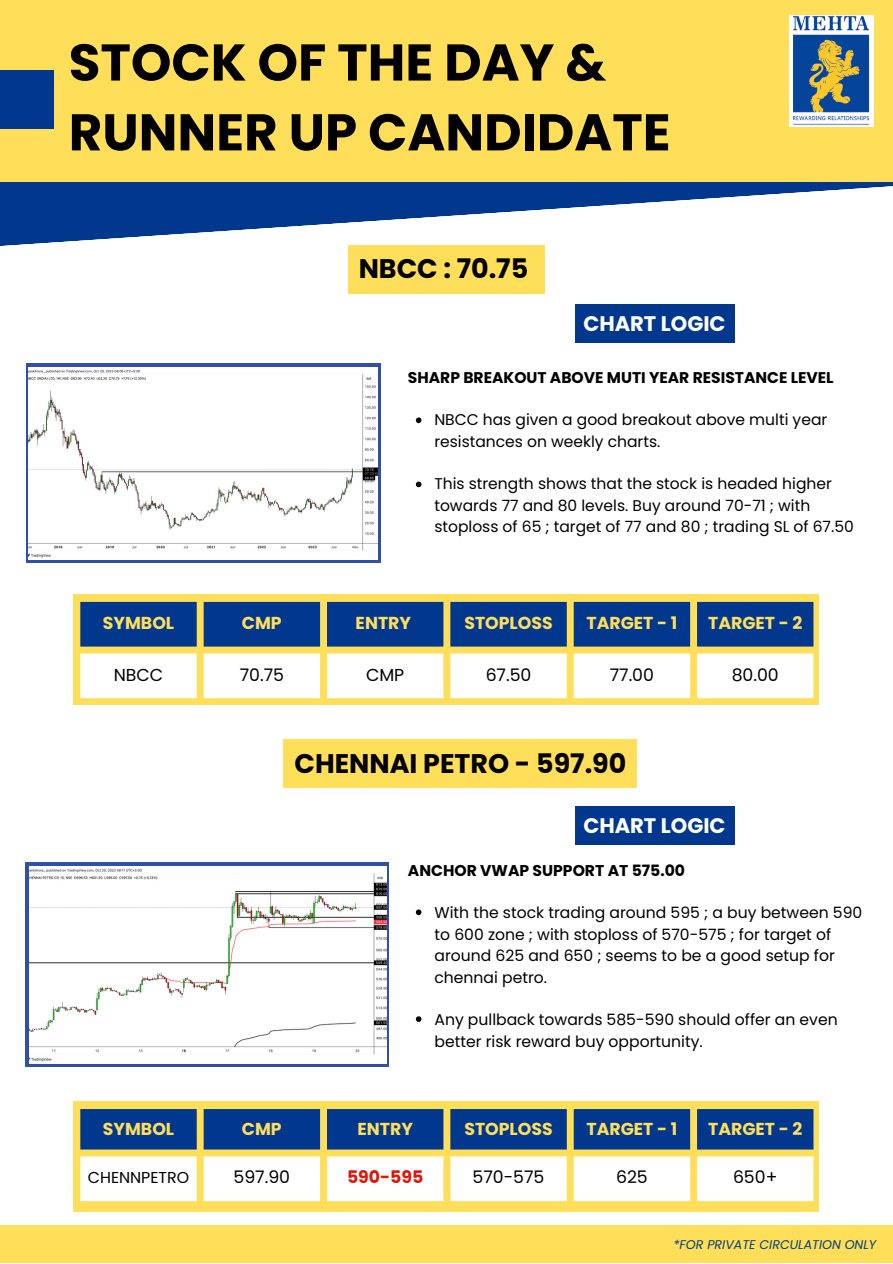
<style>
.page{position:relative;width:893px;height:1264px;background:#fff}
.page>*{position:absolute;margin:0;border:0;box-sizing:border-box;transform-origin:0 0}
.t1{font:700 51.6px/69.8px "Poppins";color:#000}
.t2{font:700 26.85px "Poppins";color:#000}
.t3{font:700 21px "Poppins";color:#fff}
.t4{font:700 17.25px "Poppins";color:#ffde59}
.t5{font:17.25px "Poppins";color:#000}
.t6{font:700 17.25px "Poppins";color:#df170a}
.t7{font:15.75px "Poppins";color:#000}
.t8{font:15.6px/21.3px "Poppins";color:#000}
.t9{font:700 15.6px "Poppins";color:#000}
.t10{font:15.45px/21.3px "Poppins";color:#000}
.t11{font:700 15.45px "Poppins";color:#000}
.t12{font:italic 12.6px "Poppins";color:#04407d}
</style>
<div class="page">
<svg style="left:0;top:182px;width:892px;height:65px;fill:#01388e"></svg>
<div style="left:0;top:0;width:892px;height:182px;background:#ffde59"></div>
<div style="left:0;top:1225px;width:892px;height:37px;background:#ffde59"></div>
<div style="left:0;top:70px;width:53px;height:59px;background:#01388e"></div>
<div style="left:789px;top:15px;width:85px;height:111px;background:#fff"></div>
<img style="left:793px;top:15px;width:76px;height:110px">
<svg style="left:26px;top:363px;width:354px;height:199px;fill:#304fa9"></svg>
<img style="left:29px;top:367px;width:349px;height:192px">
<div style="left:73px;top:594px;width:746px;height:110px;background:#ffde59"></div>
<div style="left:80px;top:602px;width:733px;height:44px;background:#01388e"></div>
<svg style="left:80px;top:653px;width:733px;height:45px"></svg>
<svg style="left:416px;top:417px;width:5px;height:6px"></svg>
<svg style="left:416px;top:481px;width:5px;height:6px"></svg>
<div style="left:575px;top:304px;width:159px;height:39px;background:#01388e"></div>
<svg style="left:416px;top:909px;width:5px;height:6px"></svg>
<svg style="left:416px;top:1016px;width:5px;height:5px"></svg>
<div style="left:575px;top:806px;width:159px;height:39px;background:#01388e"></div>
<svg style="left:26px;top:862px;width:363px;height:204px;fill:#304fa9"></svg>
<img style="left:29px;top:866px;width:357px;height:197px">
<div style="left:73px;top:1101px;width:746px;height:110px;background:#ffde59"></div>
<svg style="left:80px;top:1109px;width:733px;height:40px"></svg>
<svg style="left:80px;top:1156px;width:733px;height:45px"></svg>
<div style="left:348px;top:245px;width:196px;height:48px;background:#ffde59"></div>
<div style="left:283px;top:739px;width:354px;height:48px;background:#ffde59"></div>
<p class="t1" style="left:69px;top:28px;width:603px">STOCK OF THE DAY &amp;<br>RUNNER UP CANDIDATE</p>
<p class="t2" style="left:359px;top:250px;width:171px">NBCC : 70.75</p>
<p class="t3" style="left:583px;top:309px;width:144px">CHART LOGIC</p>
<p class="t11" style="left:408px;top:366px;width:427px">SHARP BREAKOUT ABOVE MUTI YEAR RESISTANCE LEVEL</p>
<p class="t10" style="left:434px;top:409px;width:394px">NBCC has given a good breakout above multi year resistances on weekly charts.</p>
<p class="t10" style="left:434px;top:473px;width:421px">This strength shows that the stock is headed higher towards 77 and 80 levels. Buy around 70-71 ; with stoploss of 65 ; target of 77 and 80 ; trading SL of 67.50</p>
<p class="t4" style="left:103px;top:610px;width:73px">SYMBOL</p>
<p class="t4" style="left:242px;top:610px;width:41px">CMP</p>
<p class="t4" style="left:355px;top:610px;width:57px">ENTRY</p>
<p class="t4" style="left:464px;top:610px;width:90px">STOPLOSS</p>
<p class="t4" style="left:586px;top:610px;width:92px">TARGET - 1</p>
<p class="t4" style="left:708px;top:610px;width:96px">TARGET - 2</p>
<p class="t5" style="left:114px;top:662px;width:51px">NBCC</p>
<p class="t5" style="left:240px;top:662px;width:46px">70.75</p>
<p class="t5" style="left:366px;top:662px;width:40px">CMP</p>
<p class="t5" style="left:485px;top:662px;width:47px">67.50</p>
<p class="t5" style="left:609px;top:662px;width:46px">77.00</p>
<p class="t5" style="left:731px;top:662px;width:49px">80.00</p>
<p class="t2" style="left:294px;top:744px;width:333px">CHENNAI PETRO - 597.90</p>
<p class="t3" style="left:583px;top:811px;width:144px">CHART LOGIC</p>
<p class="t9" style="left:408px;top:859px;width:278px">ANCHOR VWAP SUPPORT AT 575.00</p>
<p class="t8" style="left:434px;top:902px;width:429px">With the stock trading around 595 ; a buy between 590 to 600 zone ; with stoploss of 570-575 ; for target of around 625 and 650 ; seems to be a good setup for chennai petro.</p>
<p class="t8" style="left:434px;top:1009px;width:404px">Any pullback towards 585-590 should offer an even better risk reward buy opportunity.</p>
<p class="t4" style="left:103px;top:1116px;width:73px">SYMBOL</p>
<p class="t4" style="left:242px;top:1116px;width:41px">CMP</p>
<p class="t4" style="left:357px;top:1116px;width:57px">ENTRY</p>
<p class="t4" style="left:464px;top:1116px;width:90px">STOPLOSS</p>
<p class="t4" style="left:586px;top:1116px;width:92px">TARGET - 1</p>
<p class="t4" style="left:708px;top:1116px;width:96px">TARGET - 2</p>
<p class="t7" style="left:88px;top:1166px;width:103px">CHENNPETRO</p>
<p class="t5" style="left:233px;top:1165px;width:58px">597.90</p>
<p class="t6" style="left:347px;top:1165px;width:78px">590-595</p>
<p class="t5" style="left:472px;top:1165px;width:73px">570-575</p>
<p class="t5" style="left:616px;top:1165px;width:33px">625</p>
<p class="t5" style="left:733px;top:1165px;width:46px">650+</p>
<p class="t12" style="left:673px;top:1235px;width:204px">*FOR PRIVATE CIRCULATION ONLY</p>
</div>
